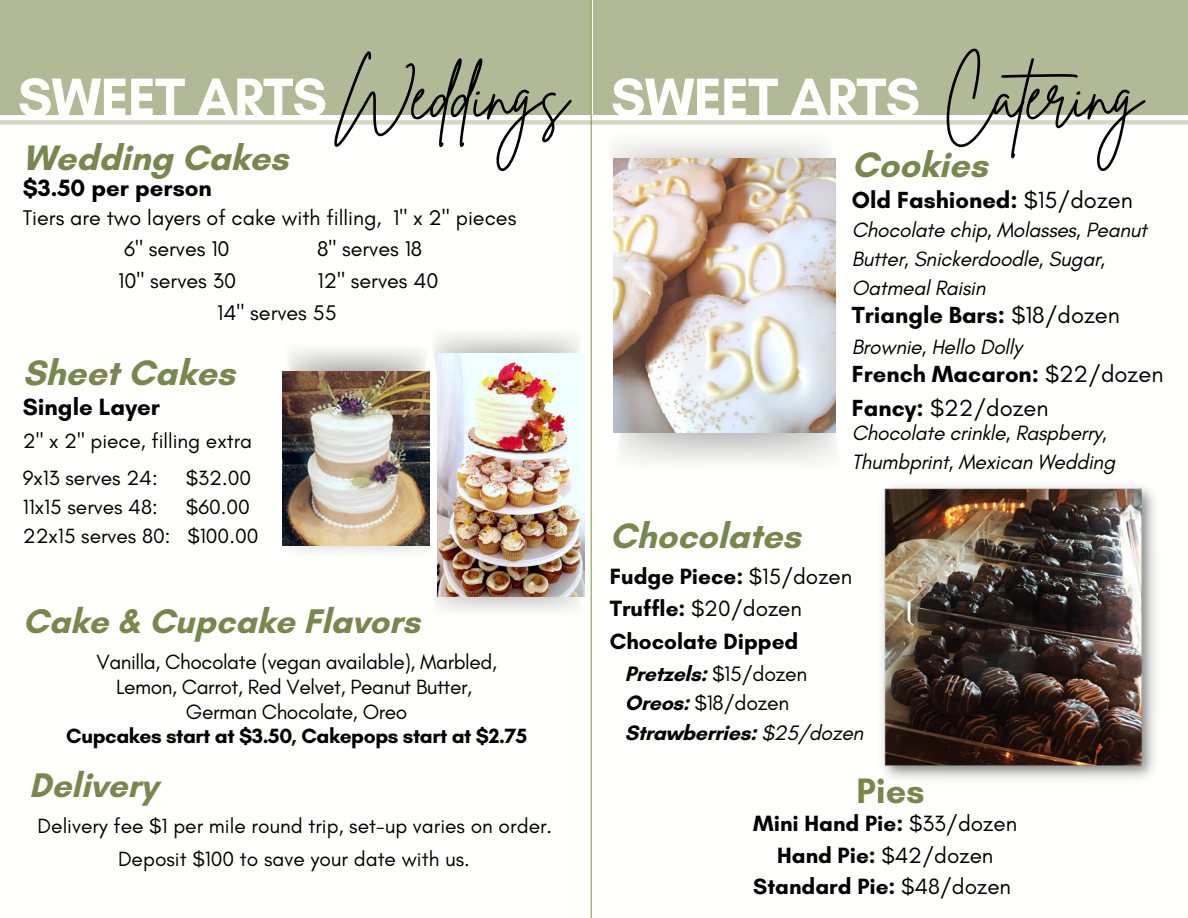
<style>
.page{position:relative;width:1188px;height:918px;background:#fff}
.page>*{position:absolute;margin:0;border:0;box-sizing:border-box;transform-origin:0 0}
.t1{font:68.1px "Brittany Signature";letter-spacing:-.01em;color:#000}
.t2{font:700 54.6px "Glacial Indifference";letter-spacing:-.015em;color:#fffffe}
.t3{font:700 36px "Glacial Indifference";color:#79864d}
.t4{font:700 34.8px "Glacial Indifference";color:#79864d}
.t5{font:700 24px "Glacial Indifference";color:#000}
.t6{font:700 23.7px/34.3px "Glacial Indifference";color:#000}
.t7{font:700 22.5px/32.7px "Glacial Indifference";color:#000}
.t8{font:21.6px/30.5px "Glacial Indifference";color:#000}
.t9{font:700 21.3px/29.2px "Glacial Indifference";letter-spacing:-.015em;color:#000}
.t10{font:21px/29.2px "Glacial Indifference";color:#000}
.t11{font:italic 21px/29px "Glacial Indifference";letter-spacing:-.015em;color:#000}
.t12{font:21px/24.8px "Glacial Indifference";letter-spacing:-.02em;color:#000;text-align:center}
.t13{font:700 21px "Glacial Indifference";letter-spacing:-.02em;color:#000}
.s1{font-weight:400}
.s2{font-weight:400;font-style:italic}
</style>
<div class="page">
<hr style="left:591px;top:0;width:1px;height:918px;background:#8c9e52">
<div style="left:0;top:0;width:591px;height:115px;background:#b1b997"></div>
<div style="left:0;top:120px;width:591px;height:5px;background:#d4d9c6"></div>
<img style="left:436px;top:552px;width:143px;height:60px">
<img style="left:291px;top:493px;width:139px;height:59px">
<img style="left:284px;top:349px;width:146px;height:57px">
<img style="left:283px;top:372px;width:146px;height:174px">
<img style="left:613px;top:158px;width:223px;height:275px">
<img style="left:438px;top:353px;width:146px;height:244px">
<div style="left:593px;top:0;width:595px;height:115px;background:#b1b997"></div>
<div style="left:591px;top:120px;width:597px;height:5px;background:#d4d9c6"></div>
<img style="left:882px;top:486px;width:274px;height:294px">
<h1 class="t1" style="left:943px;top:51px;width:200px">Catering</h1>
<h1 class="t1" style="left:335px;top:51px;width:235px">Weddings</h1>
<h2 class="t2" style="left:18px;top:64px;width:310px">SWEET ARTS</h2>
<h2 class="t2" style="left:611px;top:64px;width:310px">SWEET ARTS</h2>
<h3 class="t3" style="left:23px;top:136px;width:267px">Wedding Cakes</h3>
<p class="t5" style="left:23px;top:173px;width:191px">$3.50 per person</p>
<p class="t8" style="left:124px;top:203px;width:394px;text-indent:-101px">Tiers are two layers of cake with filling, 1" x 2" pieces<br>6" serves 10</p>
<h3 class="t3" style="left:852px;top:143px;width:137px">Cookies</h3>
<p class="t6" style="left:852px;top:183px;width:282px">Old Fashioned: <span class="s1">$15/dozen</span></p>
<p class="t11" style="left:852px;top:216px;width:297px">Chocolate chip, Molasses, Peanut<br>Butter, Snickerdoodle, Sugar,<br>Oatmeal Raisin</p>
<p class="t8" style="left:317px;top:233px;width:107px">8" serves 18</p>
<p class="t8" style="left:118px;top:265px;width:119px">10" serves 30</p>
<p class="t8" style="left:217px;top:264px;width:223px;line-height:32px;text-indent:100px">12" serves 40<br>14" serves 55</p>
<p class="t6" style="left:852px;top:298px;width:269px">Triangle Bars: <span class="s1">$18/dozen</span></p>
<p class="t6" style="left:852px;top:356px;width:313px">French Macaron: <span class="s1">$22/dozen<br></span>Fancy: <span class="s1">$22/dozen</span></p>
<p class="t11" style="left:852px;top:332px;width:172px">Brownie, Hello Dolly</p>
<h3 class="t3" style="left:23px;top:350px;width:214px">Sheet Cakes</h3>
<p class="t5" style="left:23px;top:392px;width:139px">Single Layer</p>
<p class="t10" style="left:23px;top:426px;width:231px">2" x 2" piece, filling extra</p>
<p class="t10" style="left:23px;top:463px;width:136px">9x13 serves 24:</p>
<p class="t10" style="left:186px;top:463px;width:67px">$32.00</p>
<p class="t10" style="left:23px;top:492px;width:136px">11x15 serves 48:</p>
<p class="t10" style="left:23px;top:492px;width:237px;text-indent:163px">$60.00<br>22x15 serves 80: $100.00</p>
<h3 class="t4" style="left:23px;top:600px;width:399px">Cake &amp; Cupcake Flavors</h3>
<p class="t12" style="left:96px;top:649px;width:402px">Vanilla, Chocolate (vegan available), Marbled,<br>Lemon, Carrot, Red Velvet, Peanut Butter,<br>German Chocolate, Oreo</p>
<p class="t13" style="left:66px;top:723px;width:463px">Cupcakes start at $3.50, Cakepops start at $2.75</p>
<h3 class="t4" style="left:29px;top:764px;width:130px">Delivery</h3>
<p class="t10" style="left:38px;top:811px;width:516px">Delivery fee $1 per mile round trip, set-up varies on order.</p>
<p class="t10" style="left:118px;top:844px;width:353px">Deposit $100 to save your date with us.</p>
<p class="t11" style="left:852px;top:418px;width:265px">Chocolate crinkle, Raspberry,<br>Thumbprint, Mexican Wedding</p>
<h3 class="t3" style="left:610px;top:514px;width:192px">Chocolates</h3>
<p class="t7" style="left:610px;top:559px;width:244px">Fudge Piece: <span class="s1">$15/dozen<br></span>Truffle: <span class="s1">$20/dozen<br></span>Chocolate Dipped</p>
<p class="t9" style="left:625px;top:659px;width:240px">Pretzels: <span class="s1">$15/dozen<br></span>Oreos: <span class="s1">$18/dozen<br></span>Strawberries: <span class="s2">$25/dozen</span></p>
<h3 class="t3" style="left:857px;top:769px;width:70px">Pies</h3>
<p class="t7" style="left:753px;top:807px;width:265px;line-height:31.3px;text-align:center">Mini Hand Pie: <span class="s1">$33/dozen<br></span>Hand Pie: <span class="s1">$42/dozen<br></span>Standard Pie: <span class="s1">$48/dozen</span></p>
</div>
